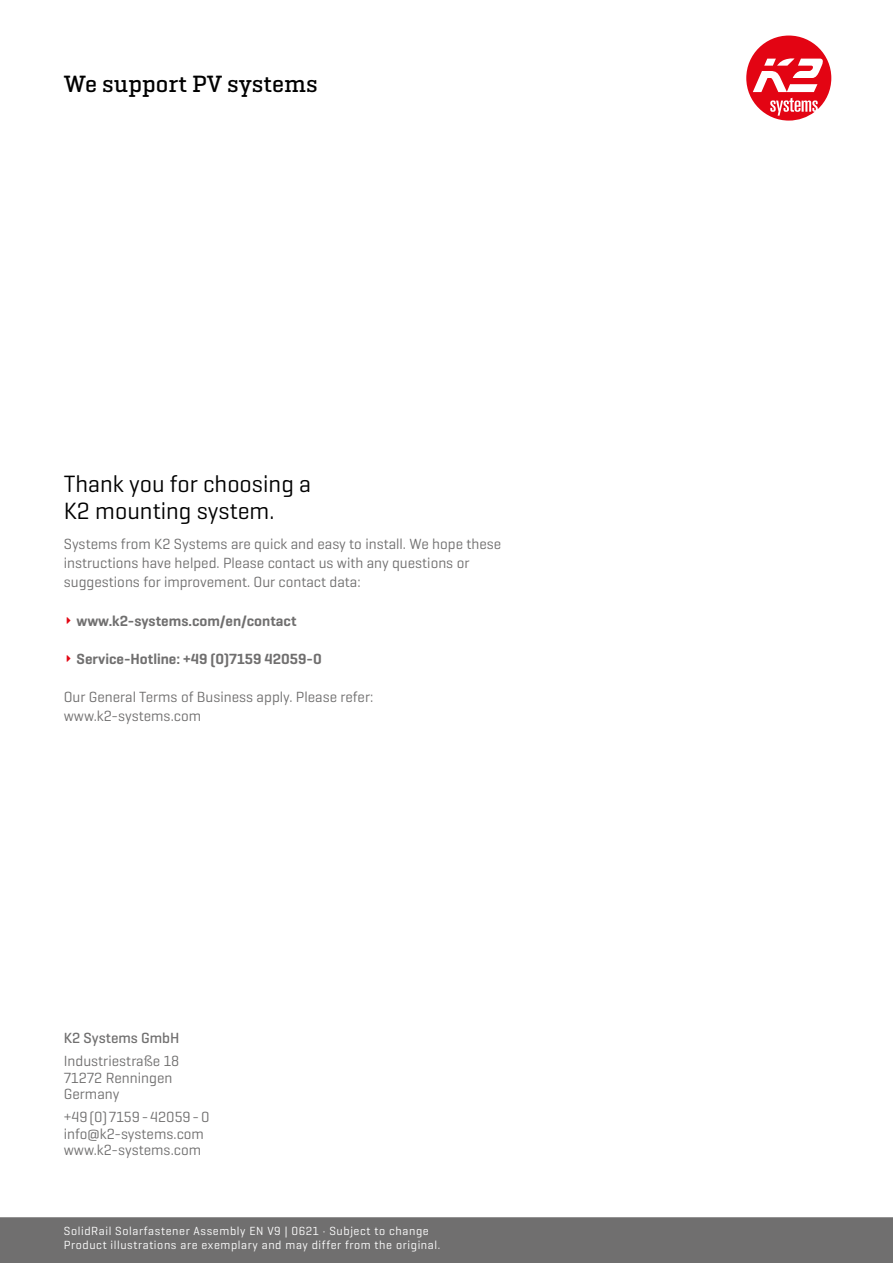
<style>
.page{position:relative;width:893px;height:1263px;background:#fff}
.page>*{position:absolute;margin:0;border:0;box-sizing:border-box;transform-origin:0 0}
.t1{font:24px/27px "K2 Geogrotesque";color:#000}
.t2{font:500 24px "K2 Geogrotesque Slab";color:#000}
.t3{font:15px/16.5px "K2 Geogrotesque";color:#706f6f}
.t4{font:600 15px "K2 Geogrotesque";color:#706f6f}
.t5{font:500 15px "K2 Geogrotesque";color:#706f6f}
.t6{font:12px/13.5px "K2 Geogrotesque";letter-spacing:.05em;color:#fff}
</style>
<div class="page">
<div style="left:0;top:1217px;width:893px;height:46px;background:#706f6f"></div>
<svg style="left:746px;top:36px;width:85px;height:85px"></svg>
<h1 class="t2" style="left:64px;top:69px;width:255px">We support PV systems</h1>
<h1 class="t1" style="left:64px;top:470px;width:249px">Thank you for choosing a<br>K2 mounting system.</h1>
<p class="t3" style="left:64px;top:534px;width:439px;line-height:19px">Systems from K2 Systems are quick and easy to install. We hope these instructions have helped. Please contact us with any questions or suggestions for improvement. Our contact data:</p>
<p class="t4" style="left:77px;top:611px;width:221px">www.k2-systems.com/en/contact</p>
<p class="t4" style="left:77px;top:649px;width:247px">Service-Hotline: +49 (0)7159 42059-0</p>
<p class="t3" style="left:64px;top:687px;width:311px;line-height:19px">Our General Terms of Business apply. Please refer: www.k2-systems.com</p>
<p class="t5" style="left:64px;top:1029px;width:117px">K2 Systems GmbH</p>
<p class="t3" style="left:64px;top:1052px;width:117px">Industriestraße 18<br>71272 Renningen<br>Germany</p>
<p class="t3" style="left:64px;top:1108px;width:147px">+49(0) 7159-42059-0 info@k2-systems.com www.k2-systems.com</p>
<p class="t6" style="left:64px;top:1224px;width:378px">SolidRail Solarfastener Assembly EN V9 | 0621 · Subject to change<br>Product illustrations are exemplary and may differ from the original.</p>
</div>
